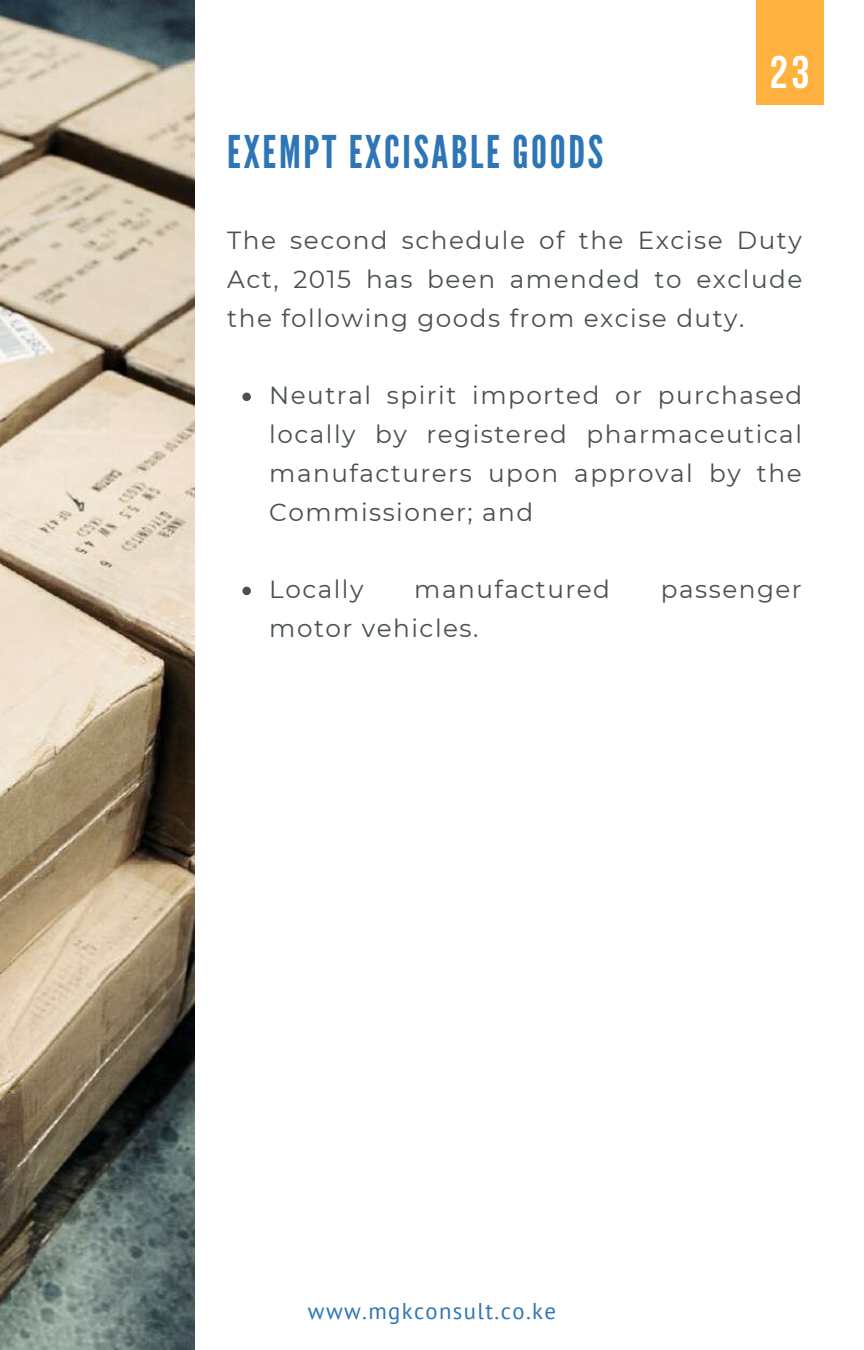
<style>
.page{position:relative;width:864px;height:1350px;background:#fff}
.page>*{position:absolute;margin:0;border:0;box-sizing:border-box;transform-origin:0 0}
.t1{font:700 45.45px "Bebas Neue";color:#fff}
.t2{font:45px "League Gothic";letter-spacing:.06em;color:#2e75b6}
.t3{font:24.75px/38.7px "Montserrat";letter-spacing:.06em;color:#495052;text-align:justify}
.t4{font:22.72px "PT Sans";letter-spacing:.06em;color:#2e75b6}
</style>
<div class="page">
<img style="left:0;top:0;width:194px;height:1350px">
<div style="left:756px;top:0;width:67px;height:105px;background:#ffb23f"></div>
<svg style="left:242px;top:393px;width:9px;height:8px"></svg>
<svg style="left:242px;top:587px;width:9px;height:8px"></svg>
<h2 class="t2" style="left:227px;top:126px;width:378px">EXEMPT EXCISABLE GOODS</h2>
<h1 class="t1" style="left:770px;top:54px;width:41px">23</h1>
<p class="t3" style="left:227px;top:221px;width:577px">The second schedule of the Excise Duty Act, 2015 has been amended to exclude the following goods from excise duty.</p>
<p class="t3" style="left:269px;top:376px;width:534px">Neutral spirit imported or purchased locally by registered pharmaceutical manufacturers upon approval by the Commissioner; and</p>
<p class="t3" style="left:269px;top:570px;width:96px">Locally</p>
<p class="t3" style="left:414px;top:570px;width:197px">manufactured</p>
<p class="t3" style="left:661px;top:570px;width:142px">passenger</p>
<p class="t3" style="left:269px;top:609px;width:211px">motor vehicles.</p>
<p class="t4" style="left:308px;top:1296px;width:250px">www.mgkconsult.co.ke</p>
</div>
